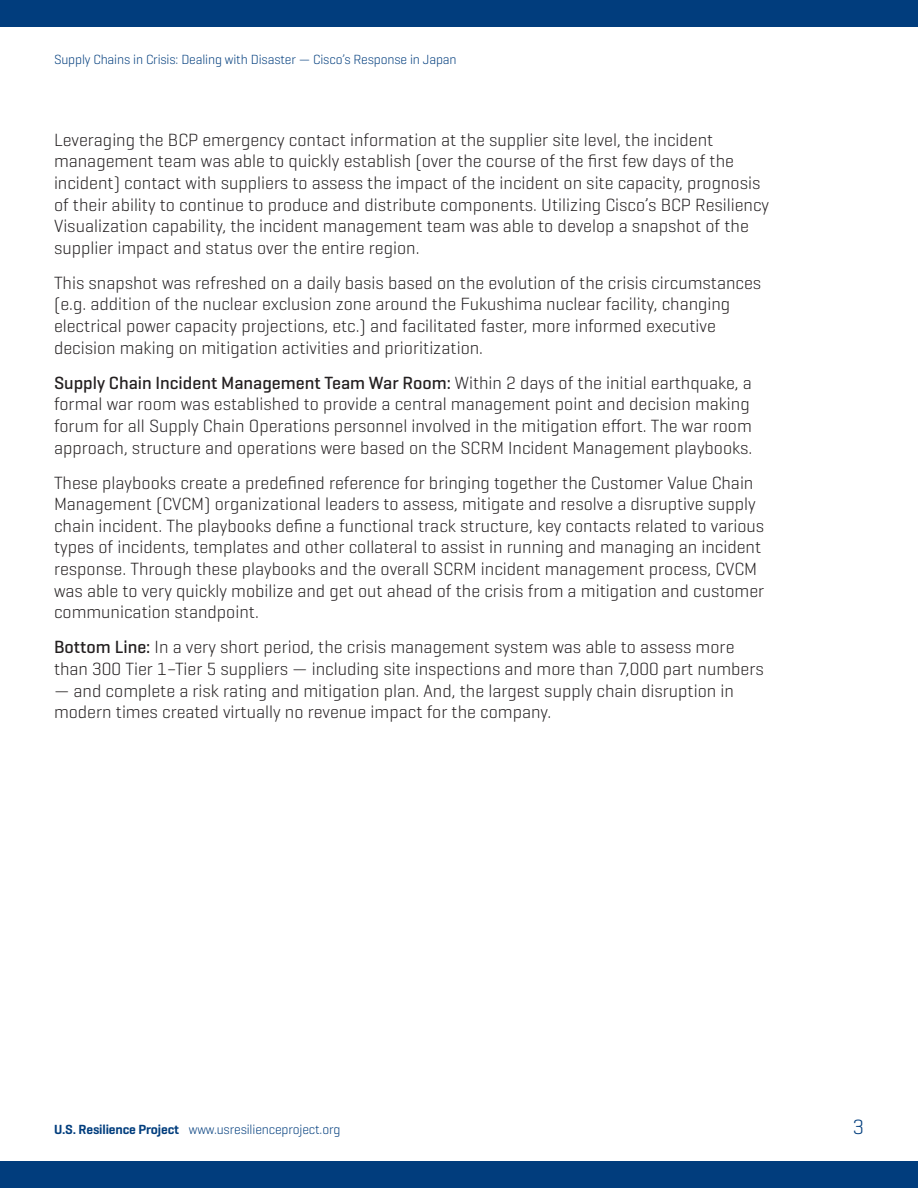
<style>
.page{position:relative;width:918px;height:1188px;background:#fff}
.page>*{position:absolute;margin:0;border:0;box-sizing:border-box;transform-origin:0 0}
.t1{font:300 21px "Geogrotesque";color:#013d7d}
.t2{font:300 18px/21.6px "Geogrotesque";color:#231f20}
.t3{font:300 13.5px "Geogrotesque";letter-spacing:-.01em;color:#013d7d}
.s1{font-weight:500}
.s2{font-weight:600}
</style>
<div class="page">
<div style="left:0;top:1161px;width:918px;height:27px;background:#013d7d"></div>
<div style="left:0;top:0;width:918px;height:27px;background:#013d7d"></div>
<p class="t3" style="left:54px;top:51px;width:404px">Supply Chains in Crisis: Dealing with Disaster — Cisco’s Response in Japan</p>
<p class="t2" style="left:54px;top:128px;width:717px">Leveraging the BCP emergency contact information at the supplier site level, the incident management team was able to quickly establish (over the course of the first few days of the incident) contact with suppliers to assess the impact of the incident on site capacity, prognosis of their ability to continue to produce and distribute components. Utilizing Cisco’s BCP Resiliency Visualization capability, the incident management team was able to develop a snapshot of the supplier impact and status over the entire region.</p>
<p class="t2" style="left:54px;top:271px;width:709px">This snapshot was refreshed on a daily basis based on the evolution of the crisis circumstances (e.g. addition of the nuclear exclusion zone around the Fukushima nuclear facility, changing electrical power capacity projections, etc.) and facilitated faster, more informed executive decision making on mitigation activities and prioritization.</p>
<p class="t2" style="left:54px;top:371px;width:700px"><span class="s1">Supply Chain Incident Management Team War Room:</span> Within 2 days of the initial earthquake, a formal war room was established to provide a central management point and decision making forum for all Supply Chain Operations personnel involved in the mitigation effort. The war room approach, structure and operations were based on the SCRM Incident Management playbooks.</p>
<p class="t2" style="left:54px;top:471px;width:712px">These playbooks create a predefined reference for bringing together the Customer Value Chain Management (CVCM) organizational leaders to assess, mitigate and resolve a disruptive supply chain incident. The playbooks define a functional track structure, key contacts related to various types of incidents, templates and other collateral to assist in running and managing an incident response. Through these playbooks and the overall SCRM incident management process, CVCM was able to very quickly mobilize and get out ahead of the crisis from a mitigation and customer communication standpoint.</p>
<p class="t2" style="left:54px;top:636px;width:711px"><span class="s1">Bottom Line:</span> In a very short period, the crisis management system was able to assess more than 300 Tier 1–Tier 5 suppliers — including site inspections and more than 7,000 part numbers</p>
<p class="t2" style="left:54px;top:679px;width:681px">— and complete a risk rating and mitigation plan. And, the largest supply chain disruption in modern times created virtually no revenue impact for the company.</p>
<p class="t3" style="left:54px;top:1121px;width:288px"><span class="s2">U.S. Resilience Project</span> www.usresilienceproject.org</p>
<p class="t1" style="left:853px;top:1114px;width:13px">3</p>
</div>
